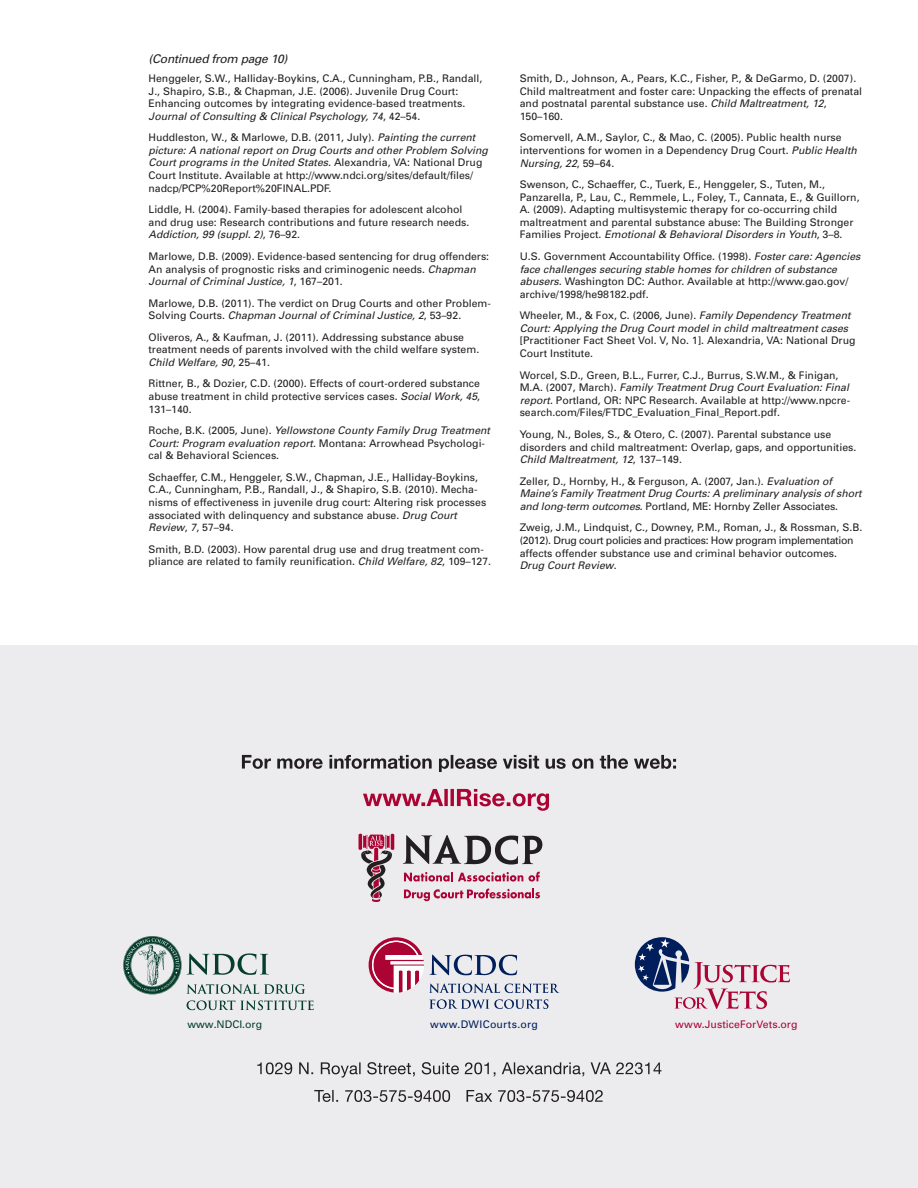
<style>
.page{position:relative;width:918px;height:1188px;background:#fff}
.page>*{position:absolute;margin:0;border:0;box-sizing:border-box;transform-origin:0 0}
.t1{font:italic 12px "Univers";letter-spacing:-.025em;color:#231f20}
.t2{font:10.5px/12.6px "Univers";color:#231f20}
.t3{font:italic 10.5px/12.6px "Univers";letter-spacing:-.01em;color:#231f20}
.t4{font:10.5px "Univers";color:#ab0333}
.t5{font:10.5px "Univers";letter-spacing:.03em;color:#001e5b}
.t6{font:10.5px "Univers";color:#073e2b}
.s1{font-style:italic}
.s2{font-style:normal}
</style>
<div class="page">
<div style="left:0;top:646px;width:918px;height:542px;background:#ececee"></div>
<svg style="left:314px;top:1090px;width:289px;height:12px"></svg>
<svg style="left:257px;top:1062px;width:405px;height:16px"></svg>
<svg style="left:187px;top:1000px;width:127px;height:10px"></svg>
<svg style="left:123px;top:936px;width:182px;height:58px"></svg>
<svg style="left:369px;top:937px;width:190px;height:56px"></svg>
<svg style="left:429px;top:999px;width:119px;height:10px"></svg>
<svg style="left:635px;top:937px;width:155px;height:72px"></svg>
<svg style="left:242px;top:755px;width:434px;height:17px"></svg>
<svg style="left:403px;top:835px;width:139px;height:30px"></svg>
<svg style="left:404px;top:872px;width:136px;height:10px"></svg>
<svg style="left:404px;top:889px;width:136px;height:12px"></svg>
<svg style="left:359px;top:834px;width:35px;height:68px"></svg>
<svg style="left:363px;top:789px;width:186px;height:22px"></svg>
<p class="t1" style="left:148px;top:51px;width:140px">(Continued from page 10)</p>
<p class="t2" style="left:148px;top:72px;width:335px">Henggeler, S.W., Halliday-Boykins, C.A., Cunningham, P.B., Randall, J., Shapiro, S.B., &amp; Chapman, J.E. (2006). Juvenile Drug Court:<br>Enhancing outcomes by integrating evidence-based treatments.<br><span class="s1">Journal of Consulting &amp; Clinical Psychology, 74</span>, 42–54.</p>
<p class="t2" style="left:148px;top:131px;width:341px">Huddleston, W., &amp; Marlowe, D.B. (2011, July). <span class="s1">Painting the current picture: A national report on Drug Courts and other Problem Solving Court programs in the United States.</span> Alexandria, VA: National Drug Court Institute. Available at http://www.ndci.org/sites/default/files/ nadcp/PCP%20Report%20FINAL.PDF.</p>
<p class="t2" style="left:148px;top:203px;width:322px">Liddle, H. (2004). Family-based therapies for adolescent alcohol and drug use: Research contributions and future research needs.<br><span class="s1">Addiction, 99 (suppl. 2)</span>, 76–92.</p>
<p class="t2" style="left:148px;top:250px;width:342px">Marlowe, D.B. (2009). Evidence-based sentencing for drug offenders:<br>An analysis of prognostic risks and criminogenic needs. <span class="s1">Chapman<br>Journal of Criminal Justice, 1</span>, 167–201.</p>
<p class="t2" style="left:148px;top:296px;width:344px">Marlowe, D.B. (2011). The verdict on Drug Courts and other Problem-<br>Solving Courts. <span class="s1">Chapman Journal of Criminal Justice, 2</span>, 53–92.</p>
<p class="t2" style="left:148px;top:331px;width:332px">Oliveros, A., &amp; Kaufman, J. (2011). Addressing substance abuse treatment needs of parents involved with the child welfare system.<br><span class="s1">Child Welfare, 90</span>, 25–41.</p>
<p class="t2" style="left:148px;top:377px;width:333px;text-align:justify">Rittner, B., &amp; Dozier, C.D. (2000). Effects of court-ordered substance abuse treatment in child protective services cases. <span class="s1">Social Work, 45</span>, 131–140.</p>
<p class="t2" style="left:148px;top:424px;width:343px">Roche, B.K. (2005, June). <span class="s1">Yellowstone County Family Drug Treatment<br>Court: Program evaluation report</span>. Montana: Arrowhead Psychologi&shy;cal &amp; Behavioral Sciences.</p>
<p class="t2" style="left:148px;top:471px;width:339px">Schaeffer, C.M., Henggeler, S.W., Chapman, J.E., Halliday-Boykins, C.A., Cunningham, P.B., Randall, J., &amp; Shapiro, S.B. (2010). Mecha&shy;nisms of effectiveness in juvenile drug court: Altering risk processes associated with delinquency and substance abuse. <span class="s1">Drug Court Review</span>, <span class="s1">7</span>, 57–94.</p>
<p class="t2" style="left:148px;top:543px;width:344px">Smith, B.D. (2003). How parental drug use and drug treatment com&shy;pliance are related to family reunification. <span class="s1">Child Welfare, 82</span>, 109–127.</p>
<p class="t2" style="left:520px;top:72px;width:344px">Smith, D., Johnson, A., Pears, K.C., Fisher, P., &amp; DeGarmo, D. (2007).<br>Child maltreatment and foster care: Unpacking the effects of prenatal and postnatal parental substance use. <span class="s1">Child Maltreatment, 12</span>, 150–160.</p>
<p class="t2" style="left:520px;top:131px;width:339px">Somervell, A.M., Saylor, C., &amp; Mao, C. (2005). Public health nurse interventions for women in a Dependency Drug Court. <span class="s1">Public Health<br>Nursing, 22</span>, 59–64.</p>
<p class="t2" style="left:520px;top:178px;width:341px">Swenson, C., Schaeffer, C., Tuerk, E., Henggeler, S., Tuten, M., Panzarella, P., Lau, C., Remmele, L., Foley, T., Cannata, E., &amp; Guillorn, A. (2009). Adapting multisystemic therapy for co-occurring child maltreatment and parental substance abuse: The Building Stronger Families Project. <span class="s1">Emotional &amp; Behavioral Disorders in Youth</span>, 3–8.</p>
<p class="t2" style="left:520px;top:250px;width:342px">U.S. Government Accountability Office. (1998). <span class="s1">Foster care: Agencies face challenges securing stable homes for children of substance abusers.</span> Washington DC: Author. Available at http://www.gao.gov/ archive/1998/he98182.pdf.</p>
<p class="t3" style="left:520px;top:309px;width:332px"><span class="s2">Wheeler, M., &amp; Fox, C. (2006, June).</span> Family Dependency Treatment<br>Court: Applying the Drug Court model in child maltreatment cases</p>
<p class="t2" style="left:520px;top:334px;width:337px">[Practitioner Fact Sheet Vol. V, No. 1]. Alexandria, VA: National Drug<br>Court Institute.</p>
<p class="t2" style="left:520px;top:368px;width:332px">Worcel, S.D., Green, B.L., Furrer, C.J., Burrus, S.W.M., &amp; Finigan, M.A. (2007, March). <span class="s1">Family Treatment Drug Court Evaluation: Final report</span>. Portland, OR: NPC Research. Available at http://www.npcre&shy;search.com/Files/FTDC_Evaluation_Final_Report.pdf.</p>
<p class="t2" style="left:520px;top:428px;width:338px">Young, N., Boles, S., &amp; Otero, C. (2007). Parental substance use disorders and child maltreatment: Overlap, gaps, and opportunities.<br><span class="s1">Child Maltreatment, 12</span>, 137–149.</p>
<p class="t3" style="left:520px;top:474px;width:343px"><span class="s2">Zeller, D., Hornby, H., &amp; Ferguson, A. (2007, Jan.).</span> Evaluation of<br>Maine’s Family Treatment Drug Courts: A preliminary analysis of short and long-term outcomes<span class="s2">. Portland, ME: Hornby Zeller Associates.</span></p>
<p class="t2" style="left:520px;top:521px;width:344px">Zweig, J.M., Lindquist, C., Downey, P.M., Roman, J., &amp; Rossman, S.B. (2012). Drug court policies and practices: How program implementation affects offender substance use and criminal behavior outcomes.<br><span class="s1">Drug Court Review</span>.</p>
<p class="t6" style="left:188px;top:1017px;width:76px">www.NDCI.org</p>
<p class="t5" style="left:430px;top:1017px;width:109px">www.DWICourts.org</p>
<p class="t4" style="left:675px;top:1017px;width:124px">www.JusticeForVets.org</p>
</div>
